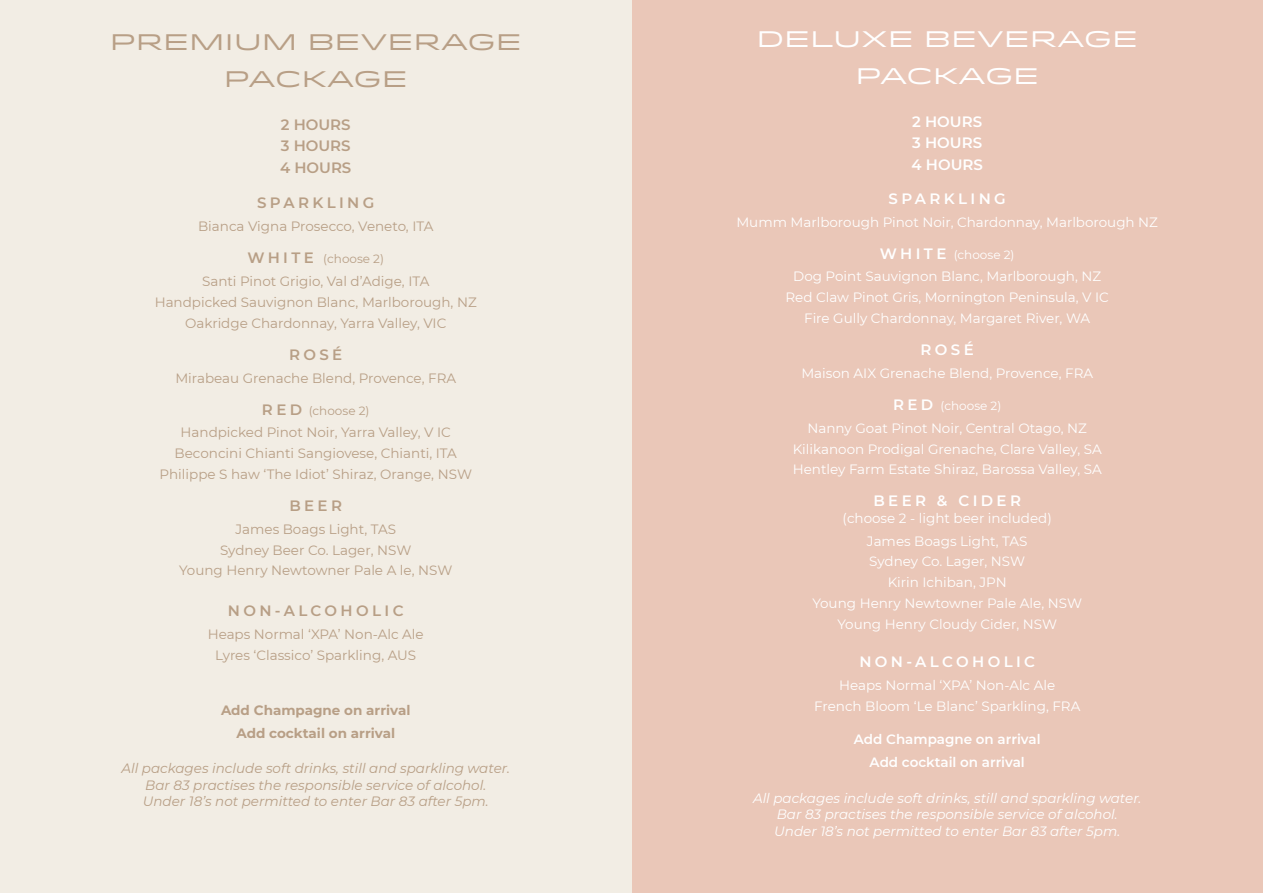
<style>
.page{position:relative;width:1263px;height:893px;background:#fff}
.page>*{position:absolute;margin:0;border:0;box-sizing:border-box;transform-origin:0 0}
.t1{font:22.5px/37px "Idlewild";color:#b89f86;text-align:center}
.t2{font:22.5px/37px "Idlewild";color:#fff;text-align:center}
.t3{font:600 15px/21.3px "Montserrat";letter-spacing:.225em;color:#fff;text-align:justify}
.t4{font:600 15px/21.3px "Montserrat";letter-spacing:.225em;color:#b89f86;text-align:justify}
.t5{font:13.5px/20.7px "Montserrat";color:#fff;text-align:center}
.t6{font:13.5px/20.7px "Montserrat";color:#b89f86;text-align:center}
.t7{font:italic 13.5px/16.5px "Montserrat";color:#b89f86;text-align:center}
.t8{font:italic 13.5px/16.5px "Montserrat";color:#fff;text-align:center}
.t9{font:700 13.5px/23px "Montserrat";color:#b89f86;text-align:center}
.t10{font:600 13.5px/23px "Montserrat";color:#fff;text-align:center}
.t11{font:12px "Montserrat";color:#b89f86}
.t12{font:12px "Montserrat";color:#fff}
.s1{font-weight:600;font-size:15px}
</style>
<div class="page">
<div style="left:631px;top:0;width:632px;height:893px;background:#eac7b8"></div>
<div style="left:0;top:0;width:631px;height:893px;background:#f2ede4"></div>
<h1 class="t1" style="left:110px;top:23px;width:413px">PREMIUM BEVERAGE<br>PACKAGE</h1>
<p class="t4" style="left:280px;top:113px;width:73px">2 HOURS 3 HOURS 4 HOURS</p>
<p class="t4" style="left:257px;top:192px;width:119px">SPARKLING</p>
<p class="t6" style="left:198px;top:216px;width:237px">Bianca Vigna Prosecco, Veneto, ITA</p>
<p class="t11" style="left:247px;top:251px;width:138px"><span class="s1">W H I T E</span> (choose 2)</p>
<p class="t6" style="left:155px;top:271px;width:324px">Santi Pinot Grigio, Val d’Adige, ITA<br>Handpicked Sauvignon Blanc, Marlborough, NZ<br>Oakridge Chardonnay, Yarra Valley, VIC</p>
<p class="t4" style="left:289px;top:343px;width:55px">ROSÉ</p>
<p class="t6" style="left:175px;top:367px;width:282px">Mirabeau Grenache Blend, Provence, FRA</p>
<p class="t11" style="left:262px;top:402px;width:109px"><span class="s1">R E D</span> (choose 2)</p>
<p class="t6" style="left:159px;top:422px;width:314px">Handpicked Pinot Noir, Yarra Valley, V IC<br>Beconcini Chianti Sangiovese, Chianti, ITA<br>Philippe S haw ‘The Idiot’ Shiraz, Orange, NSW</p>
<p class="t4" style="left:289px;top:494px;width:54px">BEER</p>
<p class="t6" style="left:179px;top:518px;width:275px">James Boags Light, TAS<br>Sydney Beer Co. Lager, NSW<br>Young Henry Newtowner Pale A le, NSW</p>
<p class="t4" style="left:228px;top:599px;width:177px">NON-ALCOHOLIC</p>
<p class="t6" style="left:208px;top:623px;width:217px">Heaps Normal ‘XPA’ Non-Alc Ale<br>Lyres ‘Classico’ Sparkling, AUS</p>
<p class="t9" style="left:221px;top:698px;width:191px">Add Champagne on arrival<br>Add cocktail on arrival</p>
<p class="t7" style="left:121px;top:760px;width:390px">All packages include soft drinks, still and sparkling water.<br>Bar 83 practises the responsible service of alcohol.<br>Under 18’s not permitted to enter Bar 83 after 5pm.</p>
<h1 class="t2" style="left:756px;top:19px;width:383px">DELUXE BEVERAGE<br>PACKAGE</h1>
<p class="t3" style="left:911px;top:110px;width:73px">2 HOURS 3 HOURS 4 HOURS</p>
<p class="t3" style="left:888px;top:187px;width:119px">SPARKLING</p>
<p class="t5" style="left:736px;top:211px;width:423px">Mumm Marlborough Pinot Noir, Chardonnay, Marlborough NZ</p>
<p class="t12" style="left:880px;top:246px;width:136px"><span class="s1">W H I T E</span> (choose 2)</p>
<p class="t5" style="left:785px;top:266px;width:325px">Dog Point Sauvignon Blanc, Marlborough, NZ<br>Red Claw Pinot Gris, Mornington Peninsula, V IC<br>Fire Gully Chardonnay, Margaret River, WA</p>
<p class="t3" style="left:921px;top:338px;width:55px">ROSÉ</p>
<p class="t5" style="left:801px;top:362px;width:293px">Maison AIX Grenache Blend, Provence, FRA</p>
<p class="t12" style="left:893px;top:397px;width:110px"><span class="s1">R E D</span> (choose 2)</p>
<p class="t5" style="left:793px;top:417px;width:310px">Nanny Goat Pinot Noir, Central Otago, NZ<br>Kilikanoon Prodigal Grenache, Clare Valley, SA<br>Hentley Farm Estate Shiraz, Barossa Valley, SA</p>
<p class="t3" style="left:873px;top:490px;width:149px">BEER &amp; CIDER</p>
<p class="t5" style="left:843px;top:506px;width:211px;line-height:23px">(choose 2 - light beer included)<br>James Boags Light, TAS</p>
<p class="t5" style="left:812px;top:551px;width:271px">Sydney Co. Lager, NSW<br>Kirin Ichiban, JPN<br>Young Henry Newtowner Pale Ale, NSW<br>Young Henry Cloudy Cider, NSW</p>
<p class="t3" style="left:859px;top:651px;width:177px">NON-ALCOHOLIC</p>
<p class="t5" style="left:814px;top:674px;width:268px">Heaps Normal ‘XPA’ Non-Alc Ale<br>French Bloom ‘Le Blanc’ Sparkling, FRA</p>
<p class="t10" style="left:854px;top:728px;width:188px">Add Champagne on arrival<br>Add cocktail on arrival</p>
<p class="t8" style="left:753px;top:789px;width:390px">All packages include soft drinks, still and sparkling water.<br>Bar 83 practises the responsible service of alcohol.<br>Under 18’s not permitted to enter Bar 83 after 5pm.</p>
</div>
